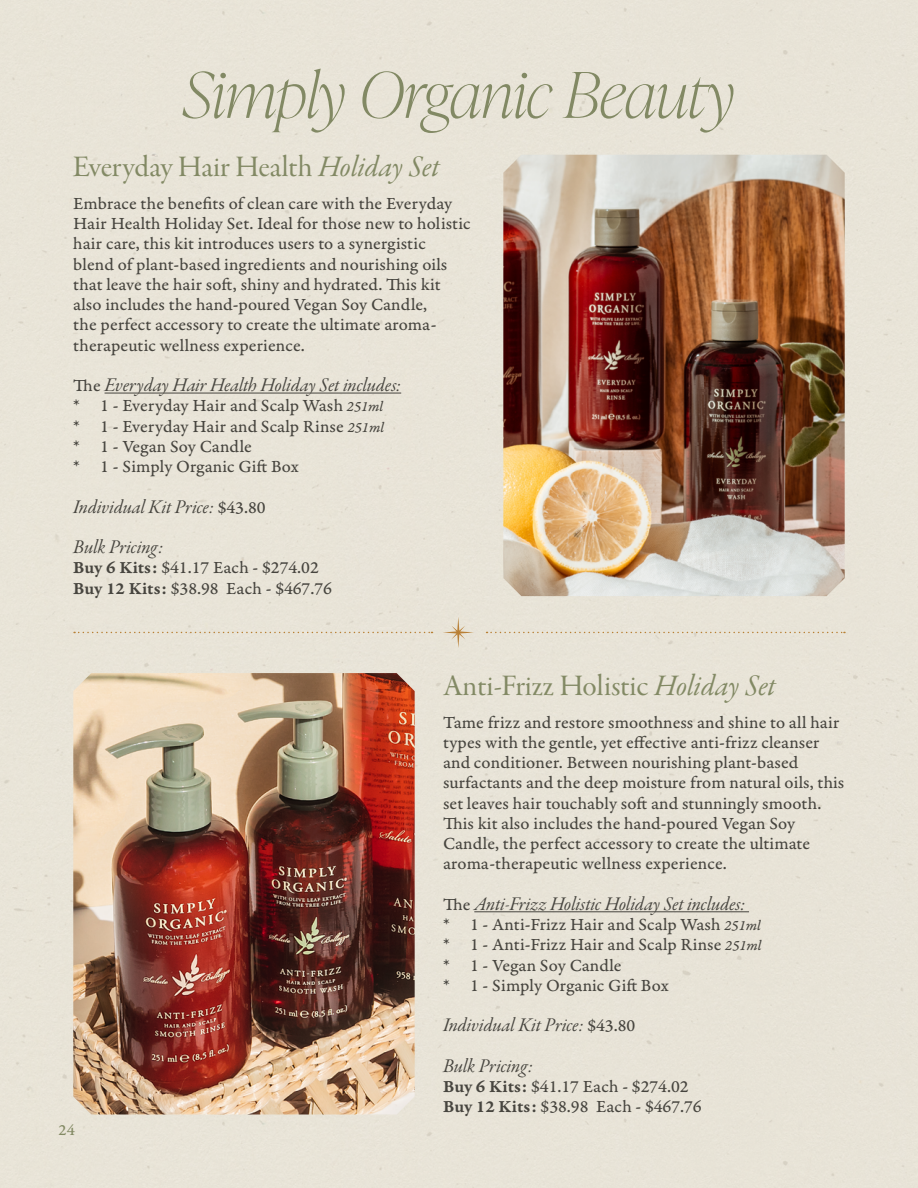
<style>
.page{position:relative;width:918px;height:1188px;background:#e8e4d7}
.page>*{position:absolute;margin:0;border:0;box-sizing:border-box;transform-origin:0 0}
.t1{font:italic 100 63px "Ivy Presto Display";color:#828964}
.t2{font:30px "Garamond Premr Pro Subh";color:#828964}
.t3{font:19.5px/40.5px "Garamond Premr Pro It Subh";color:#47453f}
.t4{font:18px/20.2px "Garamond Premr Pro Capt";letter-spacing:.005em;color:#47453f}
.t5{font:16.5px "Garamond Premr Pro Capt";color:#838a64}
.s1{font-family:"Garamond Premr Pro It Subh"}
.s2{font-family:"Garamond Premr Pro Capt";font-size:18px}
.s3{font-family:"Garamond Premr Pro It Capt";font-size:15px}
.s4{font-family:"Garamond Premr Pro Smbd Capt"}
</style>
<div class="page">
<hr style="left:105px;top:393px;width:296px;height:1px;background:#47453f">
<img style="left:503px;top:155px;width:342px;height:441px">
<hr style="left:474px;top:911px;width:275px;height:1px;background:#47453f">
<img style="left:73px;top:673px;width:342px;height:442px">
<svg style="left:443px;top:617px;width:31px;height:31px"></svg>
<svg style="left:74px;top:632px;width:359px;height:1px"></svg>
<svg style="left:487px;top:632px;width:358px;height:1px"></svg>
<h1 class="t1" style="left:183px;top:50px;width:553px">Simply Organic Beauty</h1>
<h2 class="t2" style="left:73px;top:149px;width:368px">Everyday Hair Health <span class="s1">Holiday Set</span></h2>
<p class="t4" style="left:73px;top:193px;width:399px">Embrace the benefits of clean care with the Everyday Hair Health Holiday Set. Ideal for those new to holistic hair care, this kit introduces users to a synergistic blend of plant-based ingredients and nourishing oils that leave the hair soft, shiny and hydrated. This kit also includes the hand-poured Vegan Soy Candle,<br>the perfect accessory to create the ultimate aroma&shy;therapeutic wellness experience.</p>
<p class="t3" style="left:73px;top:366px;width:329px"><span class="s2">The</span> Everyday Hair Health Holiday Set includes:</p>
<p class="t4" style="left:73px;top:396px;width:312px">* 1 - Everyday Hair and Scalp Wash <span class="s3">251ml </span>* 1 - Everyday Hair and Scalp Rinse <span class="s3">251ml </span>* 1 - Vegan Soy Candle<br>* 1 - Simply Organic Gift Box</p>
<p class="t3" style="left:73px;top:487px;width:194px">Individual Kit Price: <span class="s2">$43.80<br></span>Bulk Pricing:</p>
<p class="t4" style="left:73px;top:558px;width:260px"><span class="s4">Buy 6 Kits:</span> $41.17 Each - $274.02<br><span class="s4">Buy 12 Kits:</span> $38.98 Each - $467.76</p>
<p class="t5" style="left:59px;top:1120px;width:18px">24</p>
<h2 class="t2" style="left:443px;top:668px;width:334px">Anti-Frizz Holistic <span class="s1">Holiday Set</span></h2>
<p class="t4" style="left:443px;top:712px;width:403px">Tame frizz and restore smoothness and shine to all hair types with the gentle, yet effective anti-frizz cleanser and conditioner. Between nourishing plant-based surfactants and the deep moisture from natural oils, this set leaves hair touchably soft and stunningly smooth.<br>This kit also includes the hand-poured Vegan Soy Candle, the perfect accessory to create the ultimate aroma-therapeutic wellness experience.</p>
<p class="t3" style="left:443px;top:885px;width:304px"><span class="s2">The</span> Anti-Frizz Holistic Holiday Set includes:</p>
<p class="t4" style="left:443px;top:915px;width:320px">* 1 - Anti-Frizz Hair and Scalp Wash <span class="s3">251ml </span>* 1 - Anti-Frizz Hair and Scalp Rinse <span class="s3">251ml </span>* 1 - Vegan Soy Candle<br>* 1 - Simply Organic Gift Box</p>
<p class="t3" style="left:443px;top:1006px;width:194px">Individual Kit Price: <span class="s2">$43.80<br></span>Bulk Pricing:</p>
<p class="t4" style="left:443px;top:1077px;width:260px"><span class="s4">Buy 6 Kits:</span> $41.17 Each - $274.02<br><span class="s4">Buy 12 Kits:</span> $38.98 Each - $467.76</p>
</div>
